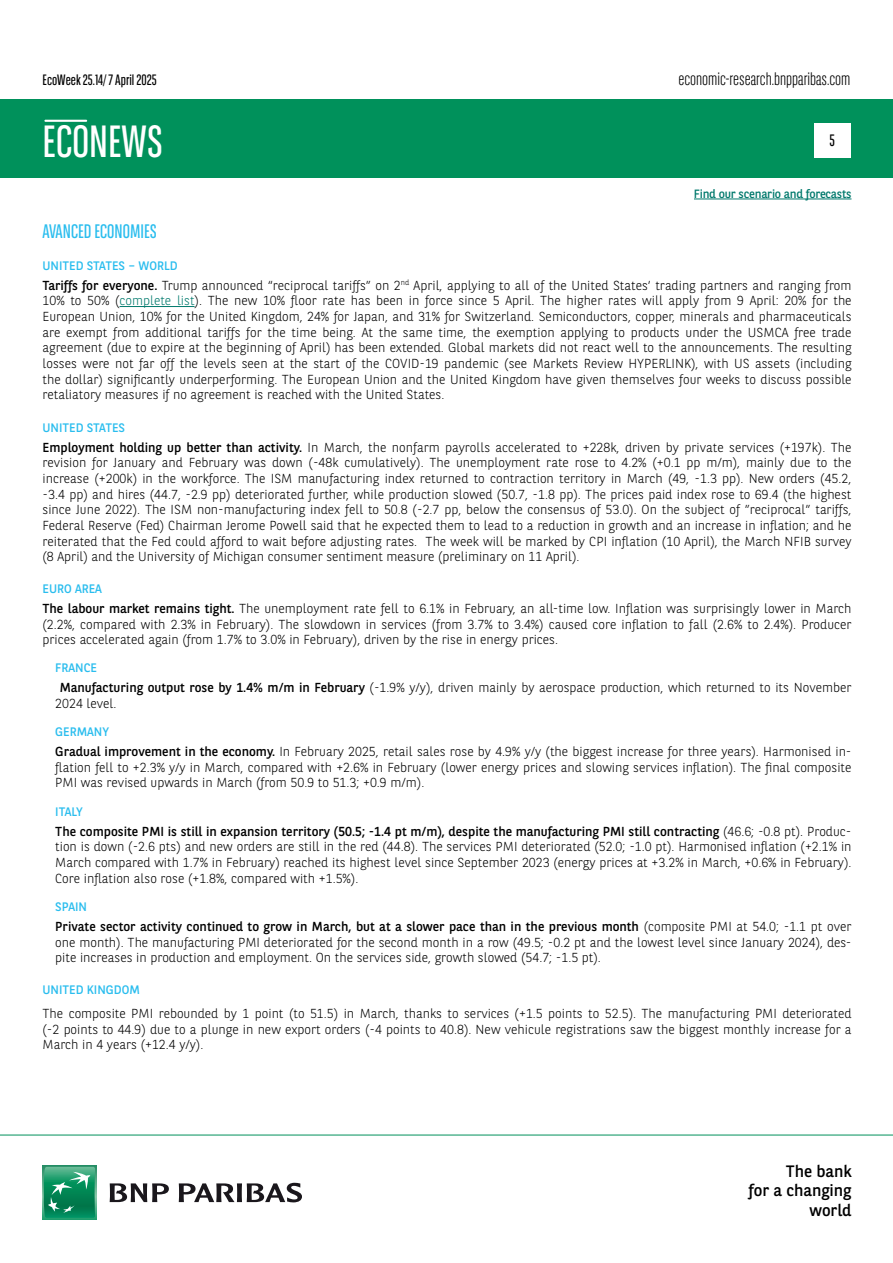
<style>
.page{position:relative;width:893px;height:1263px;background:#fff}
.page>*{position:absolute;margin:0;border:0;box-sizing:border-box;transform-origin:0 0}
.t1{font:45px "BNPP Sans Condensed";color:#fff}
.t2{font:19.5px "BNPP Sans Condensed";color:#2abdee}
.t3{font:300 18px "BNPP Sans Condensed";color:#000}
.t4{font:16.5px/19.8px "BNPP Sans";color:#000;text-align:right}
.t5{font:16.5px "BNPP Sans Condensed";color:#000}
.t6{font:15px "BNPP Sans Condensed";color:#000}
.t7{font:300 13.05px/15.6px "BNPP Sans";color:#000;text-align:justify}
.t8{font:12.3px "BNPP Sans";color:#2abdee}
.t9{font:12px "BNPP Sans";letter-spacing:-.02em;color:#00796c}
.s1{font-weight:400}
.s2{color:#00796c}
</style>
<div class="page">
<div style="left:1px;top:99px;width:892px;height:78px;background:#00915b"></div>
<svg style="left:43px;top:1166px;width:53px;height:53px"></svg>
<svg style="left:44px;top:1167px;width:51px;height:51px;background:#26996e"></svg>
<svg style="left:110px;top:1183px;width:59px;height:19px"></svg>
<svg style="left:179px;top:1183px;width:123px;height:19px"></svg>
<hr style="left:0;top:1135px;width:893px;height:1px;background:#00915b">
<div style="left:814px;top:123px;width:36px;height:34px;background:#fff"></div>
<hr style="left:44px;top:120px;width:43px;height:2px;background:#fff">
<hr style="left:694px;top:199px;width:157px;height:1px;background:#00796c">
<hr style="left:120px;top:306px;width:75px;height:1px;background:#00796c">
<p class="t6" style="left:43px;top:70px;width:116px">EcoWeek 25.14/ 7 April 2025</p>
<h3 class="t3" style="left:678px;top:67px;width:174px">economic-research.bnpparibas.com</h3>
<h1 class="t1" style="left:43px;top:113px;width:122px">ECONEWS</h1>
<p class="t9" style="left:694px;top:185px;width:159px">Find our scenario and forecasts</p>
<h2 class="t2" style="left:43px;top:219px;width:116px">AVANCED ECONOMIES</h2>
<p class="t8" style="left:43px;top:257px;width:137px">UNITED STATES – WORLD</p>
<p class="t7" style="left:43px;top:277px;width:811px"><span class="s1">Tariffs for everyone.</span> Trump announced “reciprocal tariffs” on 2<sup>nd</sup> April, applying to all of the United States’ trading partners and ranging from 10% to 50% (<span class="s2">complete list</span>). The new 10% floor rate has been in force since 5 April. The higher rates will apply from 9 April: 20% for the European Union, 10% for the United Kingdom, 24% for Japan, and 31% for Switzerland. Semiconductors, copper, minerals and pharmaceuticals are exempt from additional tariffs for the time being. At the same time, the exemption applying to products under the USMCA free trade agreement (due to expire at the beginning of April) has been extended. Global markets did not react well to the announcements. The resulting losses were not far off the levels seen at the start of the COVID-19 pandemic (see Markets Review HYPERLINK), with US assets (including the dollar) significantly underperforming. The European Union and the United Kingdom have given themselves four weeks to discuss possible retaliatory measures if no agreement is reached with the United States.</p>
<p class="t8" style="left:43px;top:419px;width:84px">UNITED STATES</p>
<p class="t7" style="left:43px;top:439px;width:811px"><span class="s1">Employment holding up better than activity.</span> In March, the nonfarm payrolls accelerated to +228k, driven by private services (+197k). The revision for January and February was down (-48k cumulatively). The unemployment rate rose to 4.2% (+0.1 pp m/m), mainly due to the increase (+200k) in the workforce. The ISM manufacturing index returned to contraction territory in March (49, -1.3 pp). New orders (45.2, -3.4 pp) and hires (44.7, -2.9 pp) deteriorated further, while production slowed (50.7, -1.8 pp). The prices paid index rose to 69.4 (the highest since June 2022). The ISM non-manufacturing index fell to 50.8 (-2.7 pp, below the consensus of 53.0). On the subject of ”reciprocal” tariffs, Federal Reserve (Fed) Chairman Jerome Powell said that he expected them to lead to a reduction in growth and an increase in inflation; and he reiterated that the Fed could afford to wait before adjusting rates. The week will be marked by CPI inflation (10 April), the March NFIB survey (8 April) and the University of Michigan consumer sentiment measure (preliminary on 11 April).</p>
<p class="t8" style="left:43px;top:580px;width:61px">EURO AREA</p>
<p class="t7" style="left:43px;top:600px;width:810px"><span class="s1">The labour market remains tight.</span> The unemployment rate fell to 6.1% in February, an all-time low. Inflation was surprisingly lower in March (2.2%, compared with 2.3% in February). The slowdown in services (from 3.7% to 3.4%) caused core inflation to fall (2.6% to 2.4%). Producer prices accelerated again (from 1.7% to 3.0% in February), driven by the rise in energy prices.</p>
<p class="t8" style="left:55px;top:659px;width:43px">FRANCE</p>
<p class="t7" style="left:55px;top:679px;width:798px;text-indent:5px"><span class="s1">Manufacturing output rose by 1.4% m/m in February</span> (-1.9% y/y), driven mainly by aerospace production, which returned to its November<br>2024 level.</p>
<p class="t8" style="left:55px;top:723px;width:55px">GERMANY</p>
<p class="t7" style="left:55px;top:743px;width:798px"><span class="s1">Gradual improvement in the economy.</span> In February 2025, retail sales rose by 4.9% y/y (the biggest increase for three years). Harmonised in&shy;flation fell to +2.3% y/y in March, compared with +2.6% in February (lower energy prices and slowing services inflation). The final composite PMI was revised upwards in March (from 50.9 to 51.3; +0.9 m/m).</p>
<p class="t8" style="left:55px;top:803px;width:29px">ITALY</p>
<p class="t7" style="left:55px;top:822px;width:798px"><span class="s1">The composite PMI is still in expansion territory (50.5; -1.4 pt m/m), despite the manufacturing PMI still contracting</span> (46.6; -0.8 pt). Produc&shy;tion is down (-2.6 pts) and new orders are still in the red (44.8). The services PMI deteriorated (52.0; -1.0 pt). Harmonised inflation (+2.1% in March compared with 1.7% in February) reached its highest level since September 2023 (energy prices at +3.2% in March, +0.6% in February).<br>Core inflation also rose (+1.8%, compared with +1.5%).</p>
<p class="t8" style="left:55px;top:898px;width:33px">SPAIN</p>
<p class="t7" style="left:55px;top:918px;width:798px"><span class="s1">Private sector activity continued to grow in March, but at a slower pace than in the previous month</span> (composite PMI at 54.0; -1.1 pt over one month). The manufacturing PMI deteriorated for the second month in a row (49.5; -0.2 pt and the lowest level since January 2024), des&shy;pite increases in production and employment. On the services side, growth slowed (54.7; -1.5 pt).</p>
<p class="t8" style="left:43px;top:981px;width:99px">UNITED KINGDOM</p>
<p class="t7" style="left:43px;top:1005px;width:810px">The composite PMI rebounded by 1 point (to 51.5) in March, thanks to services (+1.5 points to 52.5). The manufacturing PMI deteriorated (-2 points to 44.9) due to a plunge in new export orders (-4 points to 40.8). New vehicule registrations saw the biggest monthly increase for a March in 4 years (+12.4 y/y).</p>
<p class="t5" style="left:829px;top:130px;width:7px">5</p>
<p class="t4" style="left:748px;top:1160px;width:104px">The bank<br>for a changing world</p>
</div>
